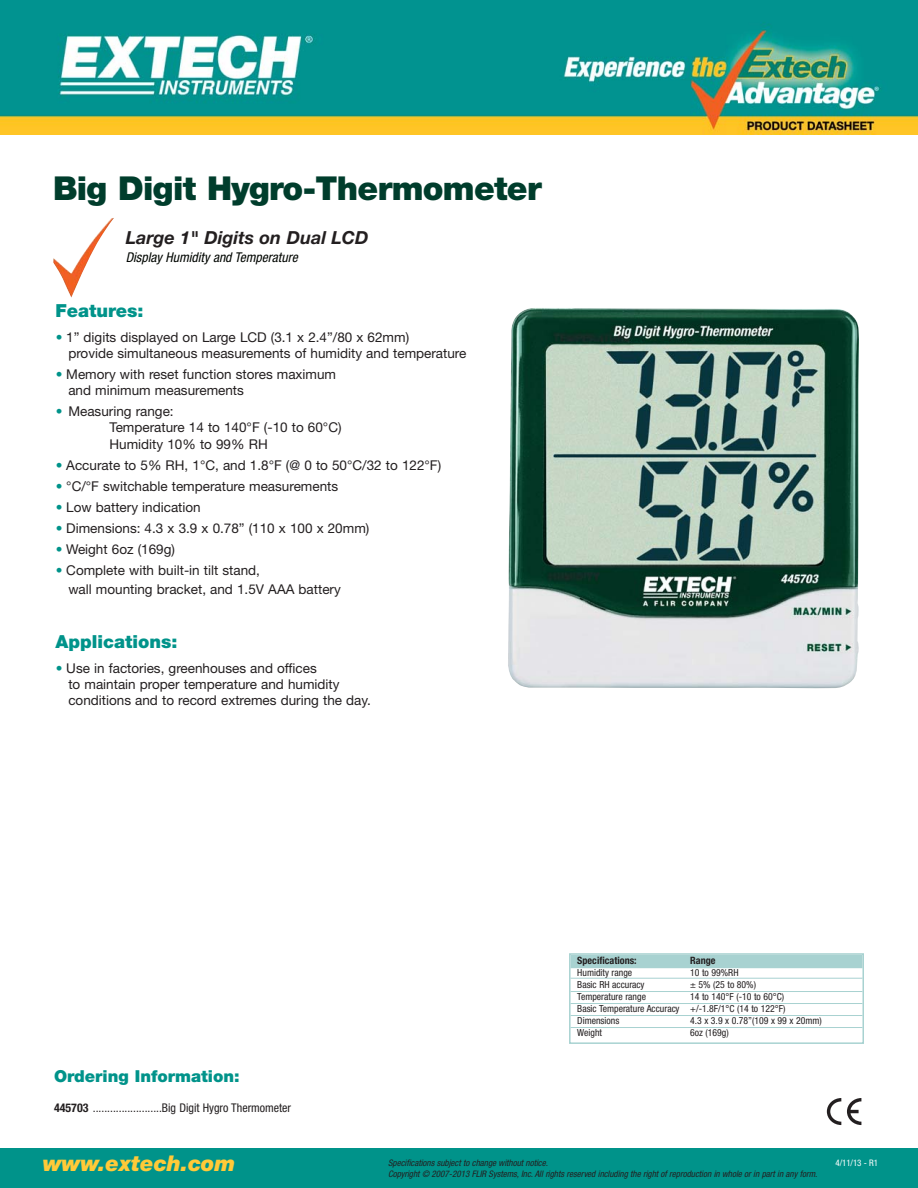
<style>
.page{position:relative;width:918px;height:1188px;background:#fff}
.page>*{position:absolute;margin:0;border:0;box-sizing:border-box;transform-origin:0 0}
.t1{font:900 33px "Helvetica Neue LT";letter-spacing:-.02em;color:#003d2c}
.t2{font:italic 900 21.75px "Helvetica Neue LT";color:#ffca38}
.t3{font:italic 700 18px "Helvetica Neue LT";color:#231f20}
.t4{font:900 18px "Helvetica Neue LT";color:#00938a}
.t5{font:900 16.5px "Helvetica Neue LT";color:#00938a}
.t6{font:13.5px/16.2px "Helvetica Neue LT";color:#231f20}
.t7{font:italic condensed 13.5px "Helvetica Neue LT";color:#000500}
.t8{font:condensed 12px "Helvetica Neue LT";color:#231f20}
.t9{font:700 condensed 10.2px "Helvetica Neue LT";color:#231f20}
.t10{font:condensed 9.75px/12px "Helvetica Neue LT";color:#231f20}
.t11{font:italic condensed 9px "Helvetica Neue LT";color:#231f20}
.t12{font:condensed 9px "Helvetica Neue LT";color:#fff}
.s1{color:#00938a}
.s2{font-weight:700}
</style>
<div class="page">
<div style="left:0;top:1148px;width:918px;height:40px;background:#00938a"></div>
<img style="left:53px;top:218px;width:61px;height:80px">
<svg style="left:827px;top:1098px;width:14px;height:27px"></svg>
<svg style="left:847px;top:1098px;width:14px;height:27px"></svg>
<div style="left:569px;top:953px;width:295px;height:91px;border:2px solid #a8d2d1"></div>
<div style="left:571px;top:955px;width:292px;height:13px;background:#a8d2d1"></div>
<hr style="left:571px;top:978px;width:292px;height:1px;background:#a8d2d1">
<hr style="left:571px;top:991px;width:292px;height:1px;background:#a8d2d1">
<hr style="left:571px;top:1003px;width:292px;height:1px;background:#a8d2d1">
<hr style="left:571px;top:1015px;width:292px;height:1px;background:#a8d2d1">
<hr style="left:571px;top:1027px;width:292px;height:1px;background:#a8d2d1">
<img style="left:508px;top:308px;width:351px;height:380px">
<img style="left:0;top:0;width:918px;height:135px">
<h1 class="t1" style="left:53px;top:176px;width:490px">Big Digit Hygro-Thermometer</h1>
<h3 class="t3" style="left:126px;top:231px;width:244px">Large 1" Digits on Dual LCD</h3>
<p class="t7" style="left:126px;top:252px;width:173px">Display Humidity and Temperature</p>
<h3 class="t4" style="left:55px;top:304px;width:90px">Features:</h3>
<p class="t6" style="left:68px;top:330px;width:400px;text-indent:-13px"><span class="s1">•</span> 1” digits displayed on Large LCD (3.1 x 2.4”/80 x 62mm)<br>provide simultaneous measurements of humidity and temperature</p>
<p class="t6" style="left:68px;top:367px;width:269px;text-indent:-13px"><span class="s1">•</span> Memory with reset function stores maximum and minimum measurements</p>
<p class="t6" style="left:109px;top:405px;width:234px;text-indent:-54px"><span class="s1">•</span> Measuring range:<br>Temperature 14 to 140°F (-10 to 60°C)<br>Humidity 10% to 99% RH</p>
<p class="t6" style="left:56px;top:458px;width:387px"><span class="s1">•</span> Accurate to 5% RH, 1°C, and 1.8°F (@ 0 to 50°C/32 to 122°F)</p>
<p class="t6" style="left:56px;top:479px;width:284px"><span class="s1">•</span> °C/°F switchable temperature measurements</p>
<p class="t6" style="left:56px;top:500px;width:146px"><span class="s1">•</span> Low battery indication</p>
<p class="t6" style="left:56px;top:521px;width:315px"><span class="s1">•</span> Dimensions: 4.3 x 3.9 x 0.78” (110 x 100 x 20mm)</p>
<p class="t6" style="left:56px;top:542px;width:121px"><span class="s1">•</span> Weight 6oz (169g)</p>
<p class="t6" style="left:68px;top:562px;width:274px;line-height:19.4px;text-indent:-13px"><span class="s1">•</span> Complete with built-in tilt stand,<br>wall mounting bracket, and 1.5V AAA battery</p>
<h3 class="t4" style="left:55px;top:636px;width:123px">Applications:</h3>
<p class="t6" style="left:68px;top:661px;width:304px;text-indent:-13px"><span class="s1">•</span> Use in factories, greenhouses and offices<br>to maintain proper temperature and humidity conditions and to record extremes during the day.</p>
<p class="t5" style="left:54px;top:1070px;width:187px">Ordering Information:</p>
<p class="t8" style="left:54px;top:1104px;width:239px"><span class="s2">445703</span> ........................Big Digit Hygro Thermometer</p>
<h2 class="t2" style="left:43px;top:1156px;width:194px">www.extech.com</h2>
<p class="t9" style="left:577px;top:957px;width:61px">Specifications:</p>
<p class="t9" style="left:690px;top:957px;width:27px">Range</p>
<p class="t10" style="left:577px;top:968px;width:56px">Humidity range</p>
<p class="t10" style="left:690px;top:968px;width:50px">10 to 99%RH</p>
<p class="t10" style="left:577px;top:980px;width:69px">Basic RH accuracy</p>
<p class="t10" style="left:690px;top:980px;width:67px">± 5% (25 to 80%)</p>
<p class="t10" style="left:577px;top:992px;width:70px">Temperature range</p>
<p class="t10" style="left:577px;top:992px;width:210px;text-indent:113px">14 to 140°F (-10 to 60°C)<br>Basic Temperature Accuracy +/-1.8F/1°C (14 to 122°F)<br>Dimensions</p>
<p class="t10" style="left:690px;top:1016px;width:133px">4.3 x 3.9 x 0.78”(109 x 99 x 20mm)</p>
<p class="t10" style="left:577px;top:1028px;width:26px">Weight</p>
<p class="t10" style="left:690px;top:1028px;width:40px">6oz (169g)</p>
<p class="t11" style="left:388px;top:1160px;width:161px">Specifications subject to change without notice.</p>
<p class="t11" style="left:388px;top:1171px;width:431px">Copyright © 2007-2013 FLIR Systems, Inc. All rights reserved including the right of reproduction in whole or in part in any form.</p>
<p class="t12" style="left:835px;top:1160px;width:44px">4/11/13 - R1</p>
</div>
